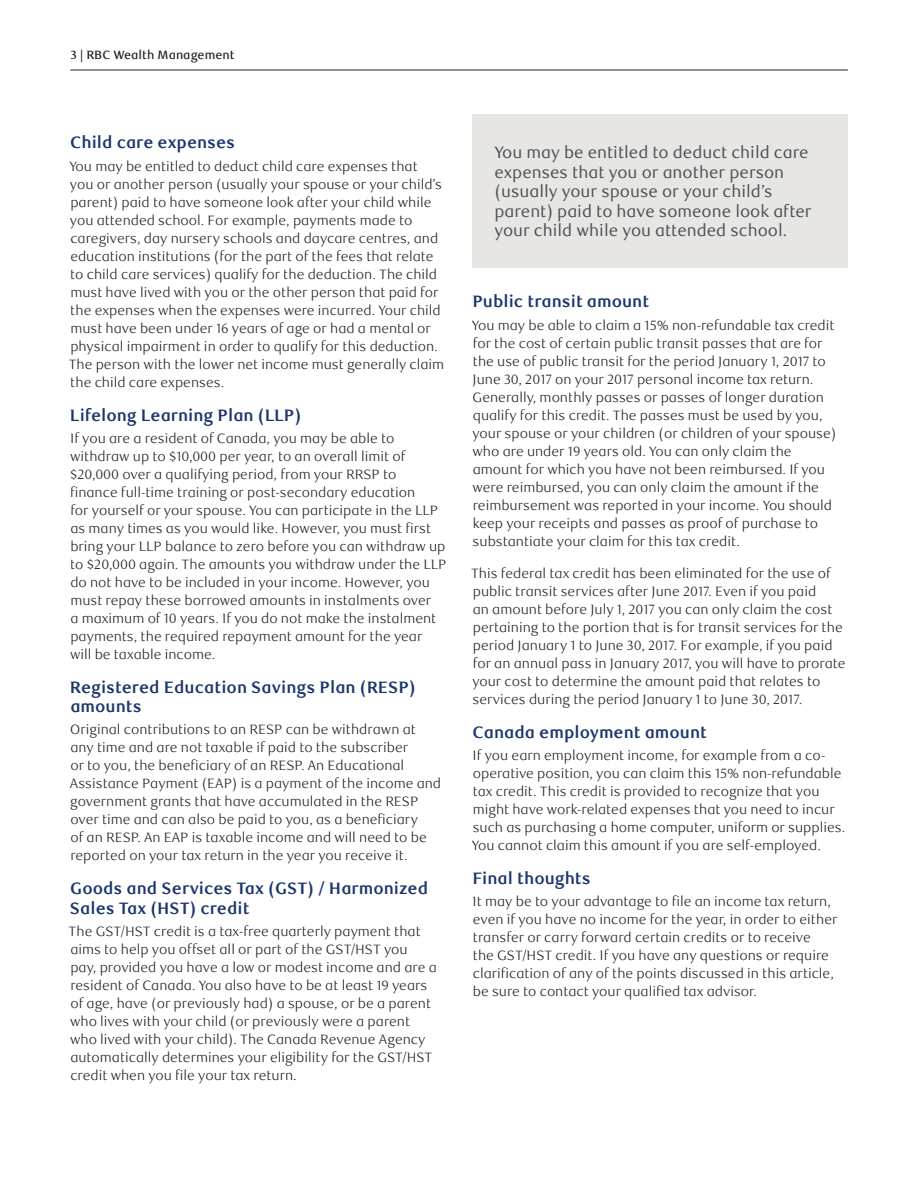
<style>
.page{position:relative;width:918px;height:1188px;background:#fff}
.page>*{position:absolute;margin:0;border:0;box-sizing:border-box;transform-origin:0 0}
._4-Text_Headline{font:700 16.5px/19.5px "RBC Text";color:#1c366c}
.t1{font:16.5px/19.5px "RBC Text";color:#484e54}
._5-Body_Copy{font:300 13.5px/18px "RBC Text";color:#231f20}
.t2{font:500 12px "RBC Text";color:#231f20}
</style>
<div class="page">
<hr style="left:70px;top:70px;width:778px;height:1px;background:#231f20">
<div style="left:473px;top:114px;width:375px;height:154px;background:#e8e6e3"></div>
<p class="t2" style="left:71px;top:47px;width:165px">3 | RBC Wealth Management</p>
<h2 class="_4-Text_Headline" style="left:70px;top:133px;width:166px">Child care expenses</h2>
<p class="_5-Body_Copy" style="left:69px;top:157px;width:377px">You may be entitled to deduct child care expenses that<br>you or another person (usually your spouse or your child’s parent) paid to have someone look after your child while you attended school. For example, payments made to caregivers, day nursery schools and daycare centres, and education institutions (for the part of the fees that relate to child care services) qualify for the deduction. The child must have lived with you or the other person that paid for the expenses when the expenses were incurred. Your child must have been under 16 years of age or had a mental or physical impairment in order to qualify for this deduction.<br>The person with the lower net income must generally claim the child care expenses.</p>
<h2 class="_4-Text_Headline" style="left:70px;top:406px;width:233px">Lifelong Learning Plan (LLP)</h2>
<p class="_5-Body_Copy" style="left:70px;top:430px;width:378px">If you are a resident of Canada, you may be able to withdraw up to $10,000 per year, to an overall limit of $20,000 over a qualifying period, from your RRSP to finance full-time training or post-secondary education<br>for yourself or your spouse. You can participate in the LLP as many times as you would like. However, you must first bring your LLP balance to zero before you can withdraw up to $20,000 again. The amounts you withdraw under the LLP do not have to be included in your income. However, you must repay these borrowed amounts in instalments over<br>a maximum of 10 years. If you do not make the instalment payments, the required repayment amount for the year will be taxable income.</p>
<h2 class="_4-Text_Headline" style="left:70px;top:678px;width:347px">Registered Education Savings Plan (RESP) amounts</h2>
<p class="_5-Body_Copy" style="left:70px;top:721px;width:373px">Original contributions to an RESP can be withdrawn at any time and are not taxable if paid to the subscriber<br>or to you, the beneficiary of an RESP. An Educational Assistance Payment (EAP) is a payment of the income and government grants that have accumulated in the RESP over time and can also be paid to you, as a beneficiary<br>of an RESP. An EAP is taxable income and will need to be reported on your tax return in the year you receive it.</p>
<h2 class="_4-Text_Headline" style="left:70px;top:879px;width:360px">Goods and Services Tax (GST) / Harmonized<br>Sales Tax (HST) credit</h2>
<p class="_5-Body_Copy" style="left:69px;top:923px;width:370px">The GST/HST credit is a tax-free quarterly payment that aims to help you offset all or part of the GST/HST you<br>pay, provided you have a low or modest income and are a resident of Canada. You also have to be at least 19 years of age, have (or previously had) a spouse, or be a parent who lives with your child (or previously were a parent who lived with your child). The Canada Revenue Agency automatically determines your eligibility for the GST/HST credit when you file your tax return.</p>
<p class="t1" style="left:494px;top:143px;width:319px">You may be entitled to deduct child care expenses that you or another person (usually your spouse or your child’s parent) paid to have someone look after your child while you attended school.</p>
<h2 class="_4-Text_Headline" style="left:472px;top:292px;width:178px">Public transit amount</h2>
<p class="_5-Body_Copy" style="left:472px;top:316px;width:366px">You may be able to claim a 15% non-refundable tax credit for the cost of certain public transit passes that are for the use of public transit for the period January 1, 2017 to June 30, 2017 on your 2017 personal income tax return.<br>Generally, monthly passes or passes of longer duration qualify for this credit. The passes must be used by you, your spouse or your children (or children of your spouse) who are under 19 years old. You can only claim the amount for which you have not been reimbursed. If you were reimbursed, you can only claim the amount if the reimbursement was reported in your income. You should keep your receipts and passes as proof of purchase to substantiate your claim for this tax credit.</p>
<p class="_5-Body_Copy" style="left:471px;top:565px;width:376px">This federal tax credit has been eliminated for the use of public transit services after June 2017. Even if you paid<br>an amount before July 1, 2017 you can only claim the cost pertaining to the portion that is for transit services for the period January 1 to June 30, 2017. For example, if you paid for an annual pass in January 2017, you will have to prorate your cost to determine the amount paid that relates to services during the period January 1 to June 30, 2017.</p>
<h2 class="_4-Text_Headline" style="left:473px;top:723px;width:236px">Canada employment amount</h2>
<p class="_5-Body_Copy" style="left:472px;top:747px;width:375px">If you earn employment income, for example from a co&shy;operative position, you can claim this 15% non-refundable tax credit. This credit is provided to recognize that you might have work-related expenses that you need to incur such as purchasing a home computer, uniform or supplies.<br>You cannot claim this amount if you are self-employed.</p>
<h2 class="_4-Text_Headline" style="left:472px;top:869px;width:120px">Final thoughts</h2>
<p class="_5-Body_Copy" style="left:473px;top:893px;width:366px">It may be to your advantage to file an income tax return, even if you have no income for the year, in order to either transfer or carry forward certain credits or to receive<br>the GST/HST credit. If you have any questions or require clarification of any of the points discussed in this article, be sure to contact your qualified tax advisor.</p>
</div>
